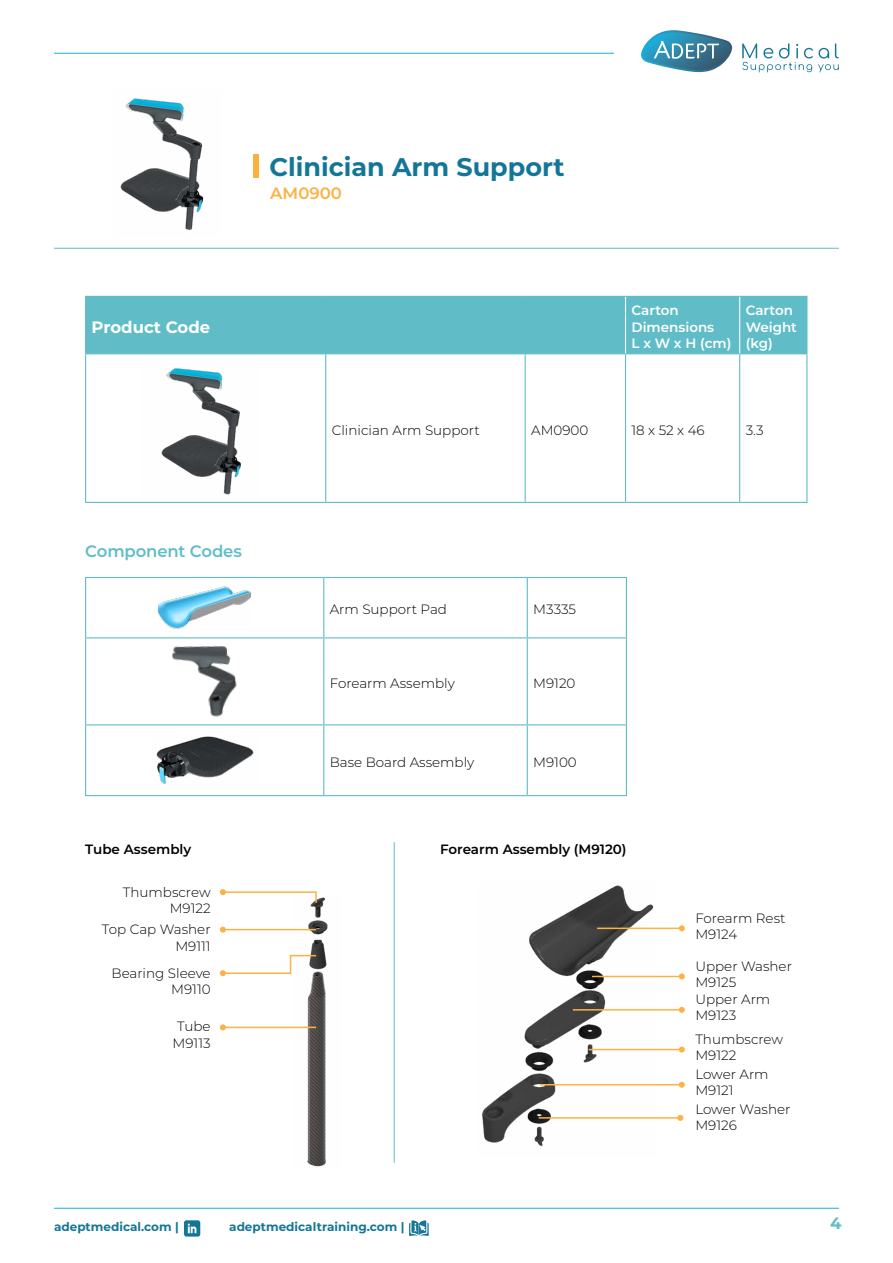
<style>
.page{position:relative;width:893px;height:1263px;background:#fff}
.page>*{position:absolute;margin:0;border:0;box-sizing:border-box;transform-origin:0 0}
.t1{font:700 25.5px "Montserrat";color:#147697}
.t2{font:600 16.5px "Montserrat";letter-spacing:-.01em;color:#60bdc8}
.t3{font:700 16.5px "Montserrat";color:#fff}
.t4{font:600 16.5px "Montserrat";color:#fcb245}
.t5{font:700 16.5px "Montserrat";color:#60bdc8}
.t6{font:300 13.5px/16.2px "Montserrat";color:#000}
.t7{font:600 13.5px/16.2px "Montserrat";color:#fff}
.t8{font:600 13.5px "Montserrat";color:#000}
.t9{font:700 12px "Montserrat";color:#147697}
</style>
<div class="page">
<svg style="left:184px;top:1220px;width:16px;height:16px"></svg>
<svg style="left:409px;top:1220px;width:20px;height:16px"></svg>
<hr style="left:54px;top:248px;width:785px;height:1px;background:#60bdc8">
<img style="left:482px;top:885px;width:175px;height:261px">
<hr style="left:597px;top:927px;width:85px;height:2px;background:#fcb245">
<svg style="left:679px;top:925px;width:6px;height:6px"></svg>
<hr style="left:592px;top:976px;width:90px;height:1px;background:#fcb245">
<svg style="left:679px;top:973px;width:6px;height:6px"></svg>
<hr style="left:573px;top:1009px;width:109px;height:1px;background:#fcb245">
<svg style="left:679px;top:1007px;width:6px;height:6px"></svg>
<hr style="left:589px;top:1049px;width:93px;height:1px;background:#fcb245">
<svg style="left:679px;top:1046px;width:6px;height:6px"></svg>
<hr style="left:540px;top:1084px;width:142px;height:1px;background:#fcb245">
<svg style="left:679px;top:1082px;width:6px;height:6px"></svg>
<hr style="left:539px;top:1117px;width:141px;height:1px;background:#fcb245">
<svg style="left:677px;top:1115px;width:6px;height:6px"></svg>
<hr style="left:394px;top:842px;width:1px;height:321px;background:#60bdc8">
<img style="left:295px;top:897px;width:33px;height:270px">
<hr style="left:223px;top:929px;width:93px;height:1px;background:#fcb245">
<svg style="left:220px;top:927px;width:6px;height:6px"></svg>
<hr style="left:223px;top:1027px;width:93px;height:1px;background:#fcb245">
<svg style="left:220px;top:1024px;width:6px;height:6px"></svg>
<svg style="left:220px;top:954px;width:98px;height:22px"></svg>
<svg style="left:220px;top:889px;width:98px;height:15px"></svg>
<img style="left:120px;top:98px;width:84px;height:133px">
<hr style="left:85px;top:578px;width:1px;height:59px;background:#60bdc8">
<hr style="left:323px;top:578px;width:1px;height:59px;background:#60bdc8">
<hr style="left:527px;top:578px;width:1px;height:59px;background:#60bdc8">
<hr style="left:626px;top:578px;width:1px;height:59px;background:#60bdc8">
<hr style="left:85px;top:637px;width:239px;height:1px;background:#60bdc8">
<hr style="left:85px;top:638px;width:1px;height:86px;background:#60bdc8">
<hr style="left:324px;top:637px;width:203px;height:1px;background:#60bdc8">
<hr style="left:323px;top:638px;width:1px;height:86px;background:#60bdc8">
<hr style="left:527px;top:637px;width:100px;height:1px;background:#60bdc8">
<hr style="left:527px;top:638px;width:1px;height:86px;background:#60bdc8">
<hr style="left:626px;top:638px;width:1px;height:86px;background:#60bdc8">
<hr style="left:85px;top:724px;width:239px;height:1px;background:#60bdc8">
<hr style="left:85px;top:725px;width:1px;height:70px;background:#60bdc8">
<hr style="left:324px;top:724px;width:203px;height:1px;background:#60bdc8">
<hr style="left:323px;top:725px;width:1px;height:70px;background:#60bdc8">
<hr style="left:527px;top:724px;width:100px;height:1px;background:#60bdc8">
<hr style="left:527px;top:725px;width:1px;height:70px;background:#60bdc8">
<hr style="left:626px;top:725px;width:1px;height:70px;background:#60bdc8">
<hr style="left:85px;top:795px;width:239px;height:1px;background:#60bdc8">
<hr style="left:324px;top:795px;width:203px;height:1px;background:#60bdc8">
<hr style="left:527px;top:795px;width:100px;height:1px;background:#60bdc8">
<hr style="left:85px;top:577px;width:239px;height:1px;background:#60bdc8">
<hr style="left:324px;top:577px;width:203px;height:1px;background:#60bdc8">
<hr style="left:527px;top:577px;width:100px;height:1px;background:#60bdc8">
<img style="left:159px;top:586px;width:92px;height:43px">
<img style="left:172px;top:645px;width:65px;height:72px">
<img style="left:156px;top:736px;width:98px;height:48px">
<div style="left:253px;top:154px;width:6px;height:24px;background:#fab03b"></div>
<div style="left:86px;top:297px;width:720px;height:56px;background:#60bdc8"></div>
<hr style="left:85px;top:354px;width:1px;height:148px;background:#60bdc8">
<hr style="left:325px;top:354px;width:1px;height:148px;background:#60bdc8">
<hr style="left:525px;top:354px;width:1px;height:148px;background:#60bdc8">
<hr style="left:625px;top:354px;width:1px;height:148px;background:#60bdc8">
<hr style="left:739px;top:354px;width:1px;height:148px;background:#60bdc8">
<hr style="left:806px;top:354px;width:1px;height:148px;background:#60bdc8">
<hr style="left:85px;top:502px;width:241px;height:1px;background:#60bdc8">
<hr style="left:326px;top:502px;width:199px;height:1px;background:#60bdc8">
<hr style="left:525px;top:502px;width:100px;height:1px;background:#60bdc8">
<hr style="left:625px;top:502px;width:115px;height:1px;background:#60bdc8">
<hr style="left:740px;top:502px;width:67px;height:1px;background:#60bdc8">
<hr style="left:85px;top:296px;width:241px;height:1px;background:#60bdc8">
<hr style="left:85px;top:297px;width:1px;height:56px;background:#60bdc8">
<hr style="left:326px;top:296px;width:199px;height:1px;background:#60bdc8">
<hr style="left:525px;top:296px;width:100px;height:1px;background:#60bdc8">
<hr style="left:85px;top:353px;width:241px;height:1px;background:#60bdc8">
<hr style="left:326px;top:353px;width:199px;height:1px;background:#60bdc8">
<hr style="left:525px;top:353px;width:100px;height:1px;background:#60bdc8">
<hr style="left:625px;top:296px;width:115px;height:1px;background:#60bdc8">
<hr style="left:740px;top:296px;width:67px;height:1px;background:#60bdc8">
<hr style="left:806px;top:297px;width:1px;height:56px;background:#60bdc8">
<hr style="left:625px;top:353px;width:115px;height:1px;background:#60bdc8">
<hr style="left:740px;top:353px;width:67px;height:1px;background:#60bdc8">
<hr style="left:625px;top:297px;width:1px;height:56px;background:#fff">
<hr style="left:739px;top:297px;width:1px;height:56px;background:#fff">
<img style="left:161px;top:368px;width:80px;height:127px">
<hr style="left:54px;top:53px;width:560px;height:1px;background:#13b0e0">
<hr style="left:54px;top:1208px;width:785px;height:1px;background:#13b0e0">
<svg style="left:742px;top:43px;width:97px;height:29px"></svg>
<svg style="left:641px;top:30px;width:91px;height:42px"></svg>
<p class="t3" style="left:92px;top:315px;width:120px">Product Code</p>
<h1 class="t1" style="left:269px;top:149px;width:297px">Clinician Arm Support</h1>
<p class="t4" style="left:270px;top:181px;width:73px">AM0900</p>
<p class="t7" style="left:631px;top:302px;width:102px">Carton<br>Dimensions<br>L x W x H (cm)</p>
<p class="t7" style="left:746px;top:302px;width:53px">Carton<br>Weight (kg)</p>
<p class="t6" style="left:332px;top:421px;width:150px">Clinician Arm Support</p>
<p class="t6" style="left:531px;top:421px;width:59px">AM0900</p>
<p class="t6" style="left:631px;top:421px;width:75px">18 x 52 x 46</p>
<p class="t6" style="left:746px;top:421px;width:19px">3.3</p>
<p class="t2" style="left:85px;top:539px;width:158px">Component Codes</p>
<p class="t6" style="left:330px;top:601px;width:119px">Arm Support Pad</p>
<p class="t6" style="left:533px;top:601px;width:44px">M3335</p>
<p class="t6" style="left:330px;top:675px;width:127px">Forearm Assembly</p>
<p class="t6" style="left:533px;top:675px;width:44px">M9120</p>
<p class="t6" style="left:330px;top:753px;width:146px">Base Board Assembly</p>
<p class="t6" style="left:533px;top:753px;width:45px">M9100</p>
<p class="t8" style="left:85px;top:840px;width:108px">Tube Assembly</p>
<p class="t8" style="left:440px;top:840px;width:188px">Forearm Assembly (M9120)</p>
<p class="t6" style="left:123px;top:884px;width:89px;text-align:right">Thumbscrew<br>M9122</p>
<p class="t6" style="left:102px;top:921px;width:110px;text-align:right">Top Cap Washer<br>M9111</p>
<p class="t6" style="left:112px;top:964px;width:101px;text-align:right">Bearing Sleeve<br>M9110</p>
<p class="t6" style="left:173px;top:1018px;width:40px;text-align:center">Tube<br>M9113</p>
<p class="t9" style="left:54px;top:1218px;width:126px">adeptmedical.com |</p>
<p class="t9" style="left:229px;top:1218px;width:177px">adeptmedicaltraining.com |</p>
<p class="t6" style="left:695px;top:909px;width:92px">Forearm Rest<br>M9124</p>
<p class="t6" style="left:695px;top:957px;width:98px">Upper Washer<br>M9125</p>
<p class="t6" style="left:695px;top:991px;width:76px">Upper Arm<br>M9123</p>
<p class="t6" style="left:695px;top:1030px;width:89px">Thumbscrew<br>M9122</p>
<p class="t6" style="left:695px;top:1065px;width:75px">Lower Arm<br>M9121</p>
<p class="t6" style="left:695px;top:1101px;width:97px">Lower Washer<br>M9126</p>
<p class="t5" style="left:830px;top:1211px;width:13px">4</p>
</div>
